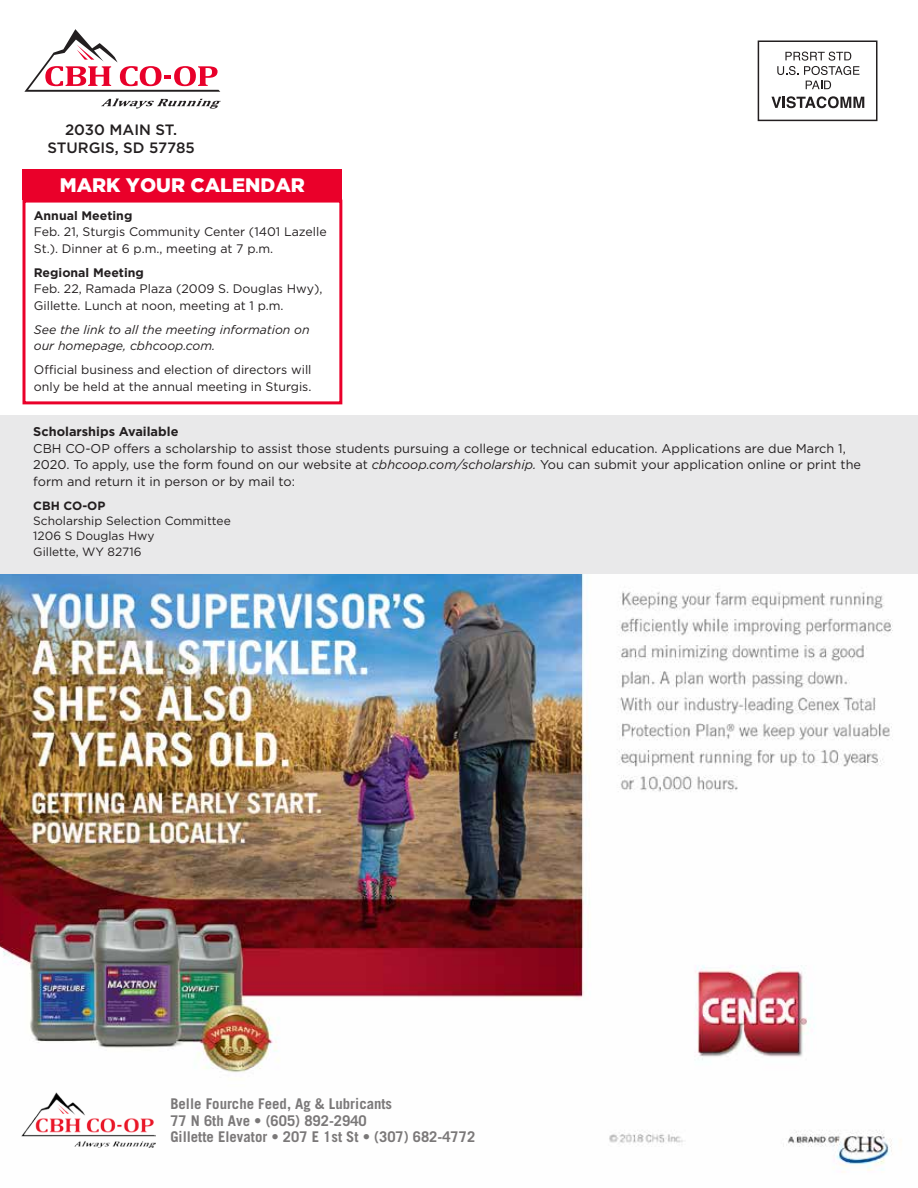
<style>
.page{position:relative;width:918px;height:1188px;background:#fff}
.page>*{position:absolute;margin:0;border:0;box-sizing:border-box;transform-origin:0 0}
.t1{font:900 19.5px "Gotham";color:#fff}
.t2{font:500 15px/18px "Gotham";color:#231f20;text-align:center}
.t3{font:700 14.85px/16.5px "Trade Gothic LT Std";color:rgb(35 31 32/.6)}
.t4{font:12.75px/16.5px "Gotham";color:#231f20}
.t5{font:700 12.75px "Gotham";color:#231f20}
.t6{font:12.3px/16.5px "Gotham";color:#231f20}
.t7{font:italic 12.3px/16.5px "Gotham";color:#231f20}
.t8{font:700 12.3px "Gotham";color:#231f20}
.t9{font:12px/15px "Gotham";color:#231f20}
.t10{font:700 12px "Gotham";color:#231f20}
.s1{font-style:italic}
</style>
<div class="page">
<svg style="left:101px;top:99px;width:120px;height:10px"></svg>
<svg style="left:24px;top:29px;width:196px;height:63px"></svg>
<div style="left:758px;top:41px;width:119px;height:80px;border:2px solid #231f20"></div>
<svg style="left:777px;top:52px;width:82px;height:23px"></svg>
<svg style="left:806px;top:81px;width:25px;height:8px"></svg>
<svg style="left:771px;top:96px;width:93px;height:12px"></svg>
<img style="left:0;top:575px;width:893px;height:598px">
<img style="left:21px;top:1093px;width:134px;height:54px">
<div style="left:22px;top:169px;width:320px;height:31px;background:#ea002a"></div>
<div style="left:22px;top:200px;width:320px;height:204px;background:#fff;border:3px solid #ea002a"></div>
<div style="left:0;top:415px;width:918px;height:159px;background:#e9e9ea"></div>
<p class="t2" style="left:47px;top:121px;width:149px">2030 MAIN ST.<br>STURGIS, SD 57785</p>
<h1 class="t1" style="left:60px;top:173px;width:247px">MARK YOUR CALENDAR</h1>
<p class="t8" style="left:34px;top:207px;width:100px">Annual Meeting</p>
<p class="t6" style="left:34px;top:223px;width:294px">Feb. 21, Sturgis Community Center (1401 Lazelle<br>St.). Dinner at 6 p.m., meeting at 7 p.m.</p>
<p class="t8" style="left:34px;top:264px;width:112px">Regional Meeting</p>
<p class="t6" style="left:34px;top:280px;width:290px">Feb. 22, Ramada Plaza (2009 S. Douglas Hwy),<br>Gillette. Lunch at noon, meeting at 1 p.m.</p>
<p class="t7" style="left:34px;top:321px;width:277px">See the link to all the meeting information on our homepage, cbhcoop.com.</p>
<p class="t6" style="left:34px;top:361px;width:279px">Official business and election of directors will only be held at the annual meeting in Sturgis.</p>
<p class="t5" style="left:33px;top:423px;width:147px">Scholarships Available</p>
<p class="t4" style="left:33px;top:440px;width:829px">CBH CO-OP offers a scholarship to assist those students pursuing a college or technical education. Applications are due March 1,<br>2020. To apply, use the form found on our website at <span class="s1">cbhcoop.com/scholarship.</span> You can submit your application online or print the form and return it in person or by mail to:</p>
<p class="t10" style="left:33px;top:497px;width:74px">CBH CO-OP</p>
<p class="t9" style="left:33px;top:513px;width:199px">Scholarship Selection Committee<br>1206 S Douglas Hwy</p>
<p class="t9" style="left:33px;top:544px;width:110px">Gillette, WY 82716</p>
<p class="t3" style="left:170px;top:1095px;width:306px">Belle Fourche Feed, Ag &amp; Lubricants<br>77 N 6th Ave • (605) 892-2940<br>Gillette Elevator • 207 E 1st St • (307) 682-4772</p>
</div>
